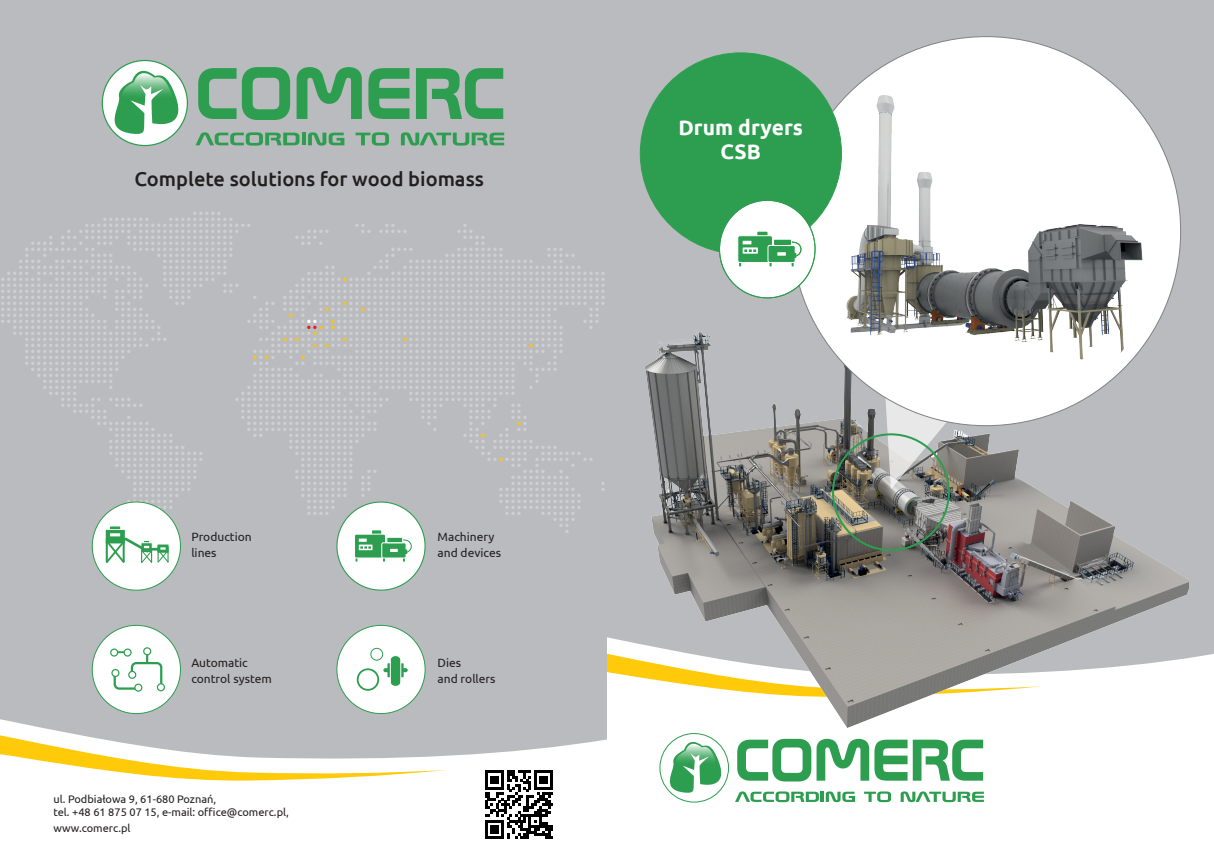
<style>
.page{position:relative;width:1214px;height:865px;background:#fff}
.page>*{position:absolute;margin:0;border:0;box-sizing:border-box;transform-origin:0 0}
.t1{font:700 21px/24px "Ubuntu";color:#fff;text-align:center}
.t2{font:500 20px "Ubuntu";color:#231f20}
.t3{font:12px/16px "Ubuntu";color:#231f20}
.t4{font:11px/13.2px "Ubuntu";color:#231f20}
</style>
<div class="page">
<div style="left:607px;top:0;width:606px;height:853px;background:#babbbe"></div>
<div style="left:607px;top:637px;width:606px;height:216px;background:#fff"></div>
<svg style="left:607px;top:651px;width:10px;height:46px"></svg>
<div style="left:0;top:0;width:607px;height:853px;background:#babbbe"></div>
<svg style="left:0;top:719px;width:618px;height:134px;fill:#fff"></svg>
<svg style="left:0;top:735px;width:447px;height:46px"></svg>
<img style="left:617px;top:331px;width:571px;height:397px">
<svg style="left:658px;top:734px;width:325px;height:68px"></svg>
<svg style="left:884px;top:397px;width:112px;height:92px"></svg>
<div style="left:832px;top:433px;width:117px;height:118px;border:2px solid #2d9e4f;border-radius:50%"></div>
<div style="left:791px;top:37px;width:389px;height:388px;background:#fff;border-radius:50%"></div>
<img style="left:804px;top:92px;width:363px;height:269px">
<svg style="left:639px;top:52px;width:202px;height:250px"></svg>
<div style="left:102px;top:60px;width:85px;height:85px;background:#fff;border-radius:50%"></div>
<svg style="left:101px;top:62px;width:87px;height:73px"></svg>
<svg style="left:198px;top:68px;width:38px;height:51px"></svg>
<svg style="left:242px;top:67px;width:48px;height:53px"></svg>
<svg style="left:296px;top:67px;width:66px;height:52px"></svg>
<svg style="left:368px;top:68px;width:41px;height:51px"></svg>
<svg style="left:416px;top:68px;width:87px;height:51px"></svg>
<svg style="left:195px;top:132px;width:149px;height:14px"></svg>
<svg style="left:355px;top:132px;width:34px;height:14px"></svg>
<svg style="left:401px;top:132px;width:103px;height:14px"></svg>
<div style="left:480px;top:765px;width:78px;height:79px;background:#fff"></div>
<svg style="left:485px;top:770px;width:68px;height:69px"></svg>
<svg style="left:336px;top:624px;width:90px;height:91px"></svg>
<div style="left:370px;top:647px;width:13px;height:14px;border:1px solid #2d9e4f;border-radius:50%"></div>
<svg style="left:91px;top:624px;width:90px;height:91px"></svg>
<div style="left:144px;top:648px;width:7px;height:6px;background:#fff;border-radius:50%"></div>
<div style="left:143px;top:647px;width:8px;height:8px;border:1px solid #2d9e4f;border-radius:50%"></div>
<div style="left:111px;top:649px;width:7px;height:7px;background:#fff;border-radius:50%"></div>
<div style="left:110px;top:648px;width:8px;height:8px;border:1px solid #2d9e4f;border-radius:50%"></div>
<div style="left:124px;top:649px;width:7px;height:7px;background:#fff;border-radius:50%"></div>
<div style="left:123px;top:648px;width:9px;height:8px;border:1px solid #2d9e4f;border-radius:50%"></div>
<div style="left:157px;top:683px;width:7px;height:7px;background:#fff;border-radius:50%"></div>
<div style="left:157px;top:683px;width:8px;height:8px;border:1px solid #2d9e4f;border-radius:50%"></div>
<div style="left:135px;top:684px;width:7px;height:7px;background:#fff;border-radius:50%"></div>
<div style="left:134px;top:683px;width:8px;height:8px;border:1px solid #2d9e4f;border-radius:50%"></div>
<div style="left:112px;top:669px;width:7px;height:7px;background:#fff;border-radius:50%"></div>
<div style="left:111px;top:669px;width:8px;height:8px;border:1px solid #2d9e4f;border-radius:50%"></div>
<svg style="left:129px;top:671px;width:7px;height:7px"></svg>
<div style="left:128px;top:670px;width:8px;height:9px;border:1px solid #2d9e4f;border-radius:50%"></div>
<svg style="left:1px;top:212px;width:603px;height:379px"></svg>
<h2 class="t2" style="left:134px;top:166px;width:351px">Complete solutions for wood biomass</h2>
<p class="t3" style="left:191px;top:528px;width:62px">Production lines</p>
<p class="t3" style="left:437px;top:528px;width:65px">Machinery and devices</p>
<p class="t3" style="left:191px;top:654px;width:82px">Automatic control system</p>
<p class="t4" style="left:53px;top:792px;width:237px">ul. Podbiałowa 9, 61-680 Poznań,<br>tel. +48 61 875 07 15, e-mail: office@comerc.pl,</p>
<p class="t4" style="left:53px;top:821px;width:79px">www.comerc.pl</p>
<p class="t3" style="left:437px;top:654px;width:59px">Dies<br>and rollers</p>
<h1 class="t1" style="left:678px;top:115px;width:126px">Drum dryers<br>CSB</h1>
</div>
